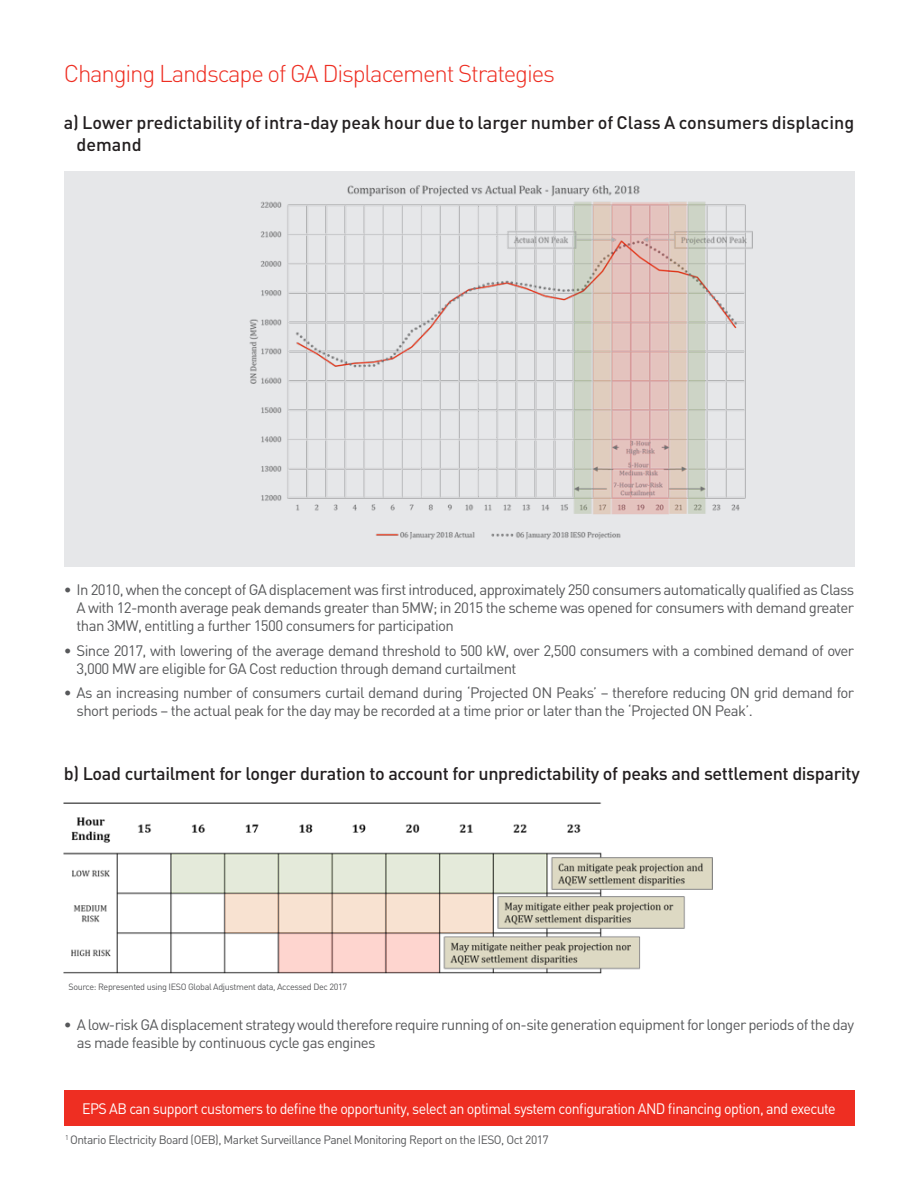
<style>
.page{position:relative;width:918px;height:1188px;background:#fff}
.page>*{position:absolute;margin:0;border:0;box-sizing:border-box;transform-origin:0 0}
.t1{font:300 24px "DIN Pro";letter-spacing:-.05em;color:#ee2e22}
.t2{font:500 18px "DIN Pro";letter-spacing:-.02em;color:#231f20}
.t3{font:500 18px/21.6px "DIN Pro";color:#231f20}
.t4{font:15px/18px "DIN";letter-spacing:-.04em;color:#57585a}
.t5{font:15px "DIN";letter-spacing:-.04em;color:#fff;scale:.95 1}
.t6{font:12px "DIN";letter-spacing:-.04em;color:#57585a}
.t7{font:9px "DIN";letter-spacing:-.04em;color:#57585a}
</style>
<div class="page">
<div style="left:64px;top:172px;width:790px;height:395px;background:#e6e7e9"></div>
<div style="left:64px;top:1090px;width:790px;height:36px;background:#ee2e22"></div>
<img style="left:249px;top:185px;width:504px;height:355px">
<img style="left:64px;top:803px;width:649px;height:171px">
<p class="t1" style="left:64px;top:57px;width:493px">Changing Landscape of GA Displacement Strategies</p>
<p class="t3" style="left:77px;top:110px;width:779px;text-indent:-13px">a) Lower predictability of intra-day peak hour due to larger number of Class A consumers displacing demand</p>
<p class="t4" style="left:77px;top:581px;width:779px;text-align:justify;text-indent:-13px">• In 2010, when the concept of GA displacement was first introduced, approximately 250 consumers automatically qualified as Class A with 12-month average peak demands greater than 5MW; in 2015 the scheme was opened for consumers with demand greater than 3MW, entitling a further 1500 consumers for participation</p>
<p class="t4" style="left:77px;top:641px;width:779px;text-indent:-13px">• Since 2017, with lowering of the average demand threshold to 500 kW, over 2,500 consumers with a combined demand of over<br>3,000 MW are eligible for GA Cost reduction through demand curtailment</p>
<p class="t4" style="left:77px;top:683px;width:779px;text-indent:-13px">• As an increasing number of consumers curtail demand during ‘Projected ON Peaks’ – therefore reducing ON grid demand for short periods – the actual peak for the day may be recorded at a time prior or later than the ‘Projected ON Peak’.</p>
<p class="t2" style="left:64px;top:758px;width:798px">b) Load curtailment for longer duration to account for unpredictability of peaks and settlement disparity</p>
<p class="t7" style="left:68px;top:981px;width:280px">Source: Represented using IESO Global Adjustment data, Accessed Dec 2017</p>
<p class="t4" style="left:77px;top:1015px;width:779px;text-indent:-13px">• A low-risk GA displacement strategy would therefore require running of on-site generation equipment for longer periods of the day as made feasible by continuous cycle gas engines</p>
<p class="t5" style="left:82px;top:1099px;width:795px">EPS AB can support customers to define the opportunity, select an optimal system configuration AND financing option, and execute</p>
<p class="t6" style="left:65px;top:1132px;width:485px"><sup>1</sup> Ontario Electricity Board (OEB), Market Surveillance Panel Monitoring Report on the IESO, Oct 2017</p>
</div>
